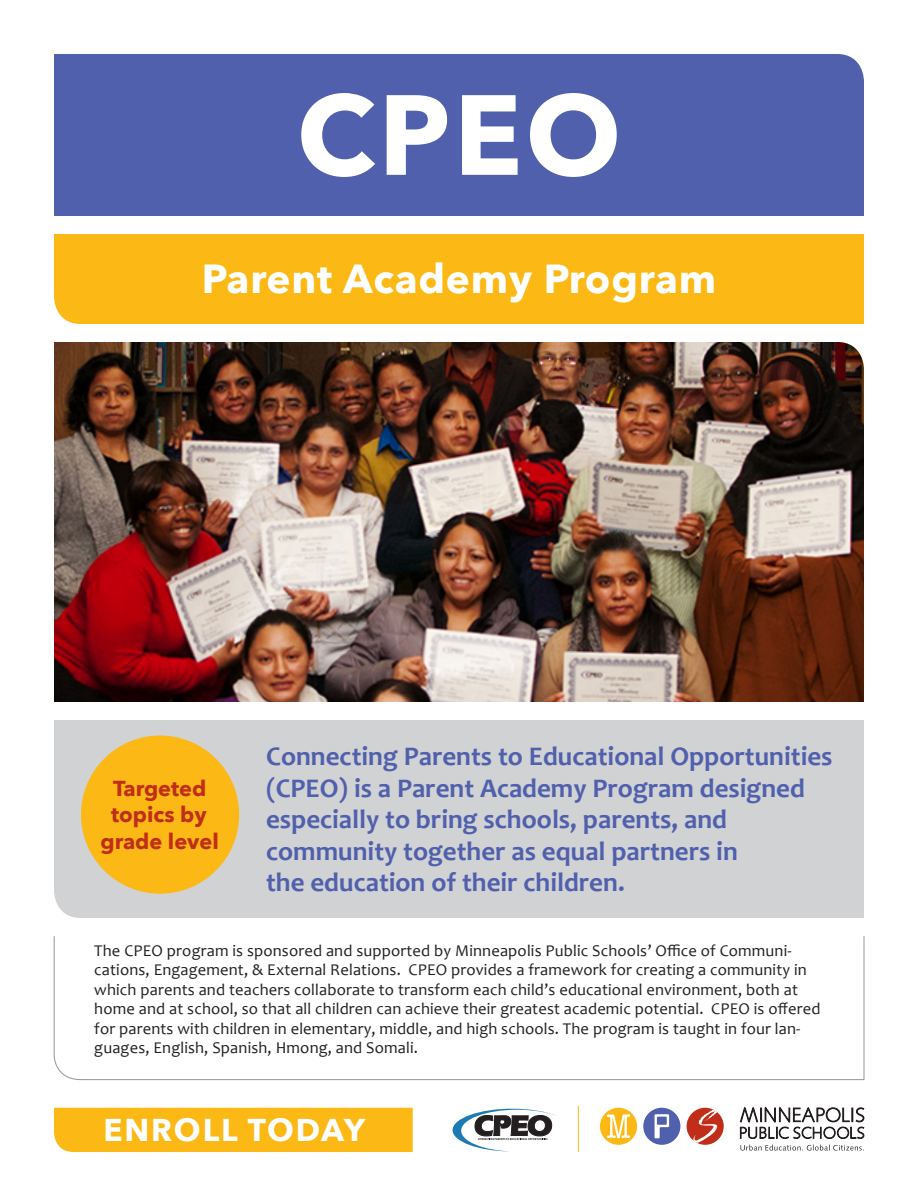
<style>
.page{position:relative;width:918px;height:1188px;background:#fff}
.page>*{position:absolute;margin:0;border:0;box-sizing:border-box;transform-origin:0 0}
.t1{font:700 112.5px "Avenir Next";color:#fff}
.t2{font:700 40.5px "Avenir Next";letter-spacing:.02em;color:#fff}
.t3{font:700 31.5px "Avenir Next";letter-spacing:.06em;color:#fff}
.t4{font:700 27px/31.5px "Candara";color:#5060ac}
.t5{font:700 21.6px/26.4px "Avenir Next";color:#c02d19}
.t6{font:16.5px/19.5px "Candara";letter-spacing:.01em;color:#231f20}
</style>
<div class="page">
<div style="left:54px;top:1108px;width:359px;height:44px;background:#fcb814"></div>
<div style="left:54px;top:720px;width:810px;height:198px;background:#d1d2d4"></div>
<svg style="left:53px;top:936px;width:812px;height:144px"></svg>
<div style="left:54px;top:54px;width:810px;height:162px;background:#5060ac"></div>
<div style="left:54px;top:234px;width:810px;height:90px;background:#fcb814"></div>
<img style="left:54px;top:342px;width:810px;height:360px">
<hr style="left:578px;top:1106px;width:1px;height:46px;background:#fcb814">
<div style="left:81px;top:736px;width:158px;height:158px;background:#fcb814;border-radius:50%"></div>
<div style="left:600px;top:1108px;width:37px;height:37px;background:#fcb814;border-radius:50%"></div>
<svg style="left:607px;top:1114px;width:23px;height:24px"></svg>
<div style="left:643px;top:1108px;width:37px;height:37px;background:#5060ac;border-radius:50%"></div>
<svg style="left:655px;top:1114px;width:14px;height:24px"></svg>
<div style="left:687px;top:1108px;width:37px;height:37px;background:#c02d19;border-radius:50%"></div>
<svg style="left:740px;top:1108px;width:124px;height:31px"></svg>
<svg style="left:740px;top:1145px;width:124px;height:6px"></svg>
<svg style="left:693px;top:1110px;width:24px;height:33px"></svg>
<svg style="left:453px;top:1109px;width:104px;height:42px"></svg>
<p class="t1" style="left:297px;top:38px;width:326px">CPEO</p>
<p class="t2" style="left:202px;top:244px;width:516px">Parent Academy Program</p>
<p class="t5" style="left:111px;top:775px;width:97px">Targeted topics by</p>
<p class="t5" style="left:101px;top:828px;width:120px">grade level</p>
<p class="t4" style="left:266px;top:740px;width:568px">Connecting Parents to Educational Opportunities (CPEO) is a Parent Academy Program designed especially to bring schools, parents, and community together as equal partners in<br>the education of their children.</p>
<p class="t6" style="left:94px;top:940px;width:728px">The CPEO program is sponsored and supported by Minneapolis Public Schools’ Office of Communi&shy;cations, Engagement, &amp; External Relations. CPEO provides a framework for creating a community in which parents and teachers collaborate to transform each child’s educational environment, both at home and at school, so that all children can achieve their greatest academic potential. CPEO is offered for parents with children in elementary, middle, and high schools. The program is taught in four lan&shy;guages, English, Spanish, Hmong, and Somali.</p>
<p class="t3" style="left:103px;top:1103px;width:263px">ENROLL TODAY</p>
</div>
